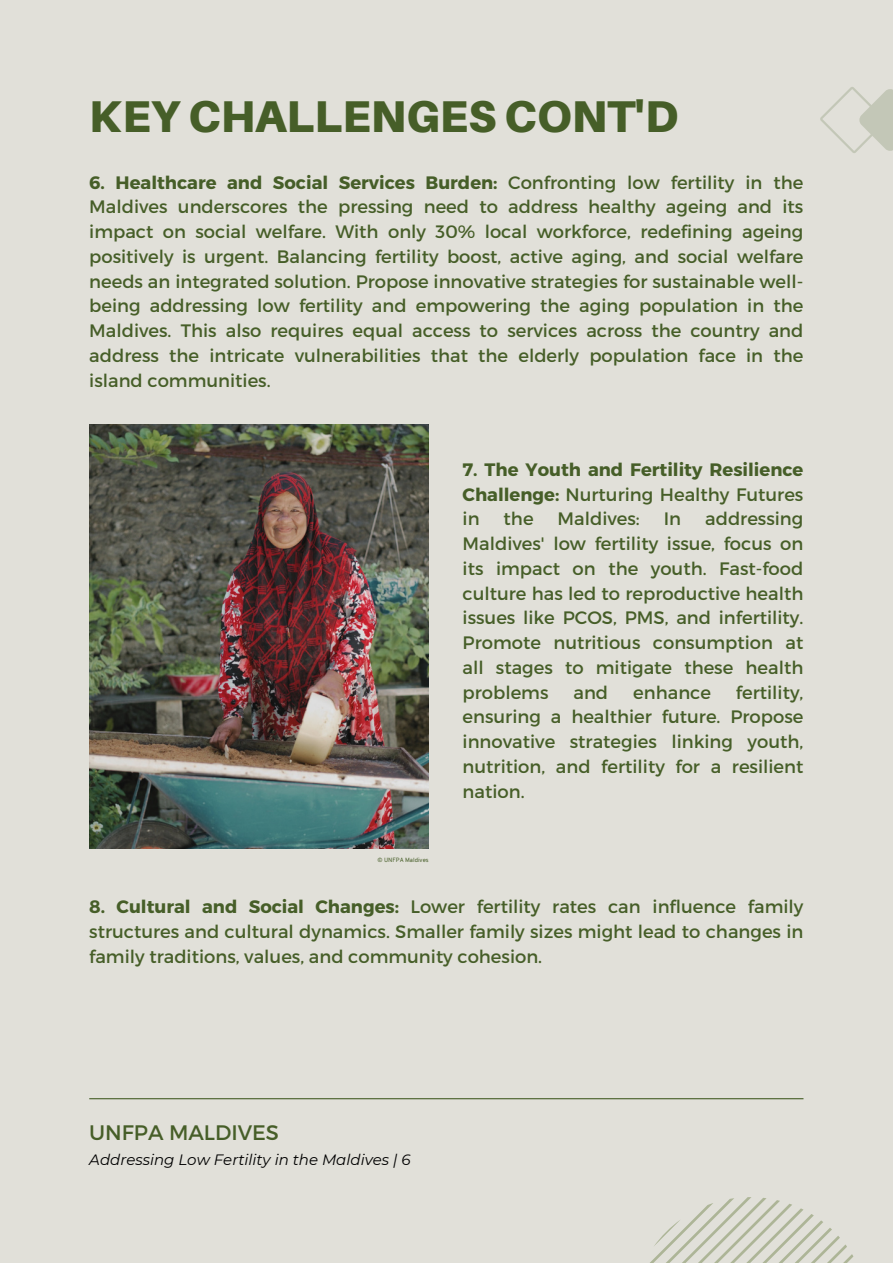
<style>
.page{position:relative;width:893px;height:1264px;background:#fff}
.page>*{position:absolute;margin:0;border:0;box-sizing:border-box;transform-origin:0 0}
.t1{font:900 44.55px "Aileron";color:#465e28}
.t2{font:21px "Montserrat";color:#465e28}
.t3{font:18px/24.8px "Montserrat";color:#465e28;text-align:justify}
.t4{font:700 18px/24.8px "Montserrat";color:#465e28;text-align:justify}
.t5{font:italic 15px "Montserrat";color:#000}
.t6{font:6px "Overpass";color:#465e28}
.s1{font-weight:700}
.s2{font-weight:400}
</style>
<div class="page">
<div style="left:0;top:0;width:892px;height:1262px;background:#e1e0d9"></div>
<img style="left:89px;top:424px;width:340px;height:424px">
<hr style="left:89px;top:1098px;width:714px;height:1px;background:#465e28">
<svg style="left:820px;top:87px;width:72px;height:66px"></svg>
<svg style="left:651px;top:1197px;width:203px;height:65px"></svg>
<p class="t1" style="left:89px;top:88px;width:590px">KEY CHALLENGES CONT'D</p>
<p class="t3" style="left:89px;top:169px;width:715px"><span class="s1">6. Healthcare and Social Services Burden:</span> Confronting low fertility in the Maldives underscores the pressing need to address healthy ageing and its impact on social welfare. With only 30% local workforce, redefining ageing positively is urgent. Balancing fertility boost, active aging, and social welfare needs an integrated solution. Propose innovative strategies for sustainable well&shy;being addressing low fertility and empowering the aging population in the Maldives. This also requires equal access to services across the country and address the intricate vulnerabilities that the elderly population face in the island communities.</p>
<p class="t6" style="left:377px;top:857px;width:53px">© UNFPA Maldives</p>
<p class="t4" style="left:462px;top:456px;width:342px">7. The Youth and Fertility Resilience Challenge: <span class="s2">Nurturing Healthy Futures in</span></p>
<p class="t3" style="left:462px;top:506px;width:342px;text-indent:242px">addressing Maldives' low fertility issue, focus on its impact on the youth. Fast-food culture has led to reproductive health issues like PCOS, PMS, and infertility.<br>Promote nutritious consumption at all stages to mitigate these health problems</p>
<p class="t3" style="left:503px;top:506px;width:31px">the</p>
<p class="t3" style="left:557px;top:506px;width:84px">Maldives:</p>
<p class="t3" style="left:663px;top:506px;width:19px">In</p>
<p class="t3" style="left:462px;top:679px;width:342px;text-indent:273px">fertility, ensuring a healthier future. Propose innovative strategies linking youth, nutrition, and fertility for a resilient nation.</p>
<p class="t3" style="left:573px;top:679px;width:36px">and</p>
<p class="t3" style="left:633px;top:679px;width:79px">enhance</p>
<p class="t3" style="left:89px;top:893px;width:715px"><span class="s1">8. Cultural and Social Changes:</span> Lower fertility rates can influence family structures and cultural dynamics. Smaller family sizes might lead to changes in family traditions, values, and community cohesion.</p>
<p class="t2" style="left:89px;top:1118px;width:191px">UNFPA MALDIVES</p>
<p class="t5" style="left:89px;top:1150px;width:323px">Addressing Low Fertility in the Maldives | 6</p>
</div>
